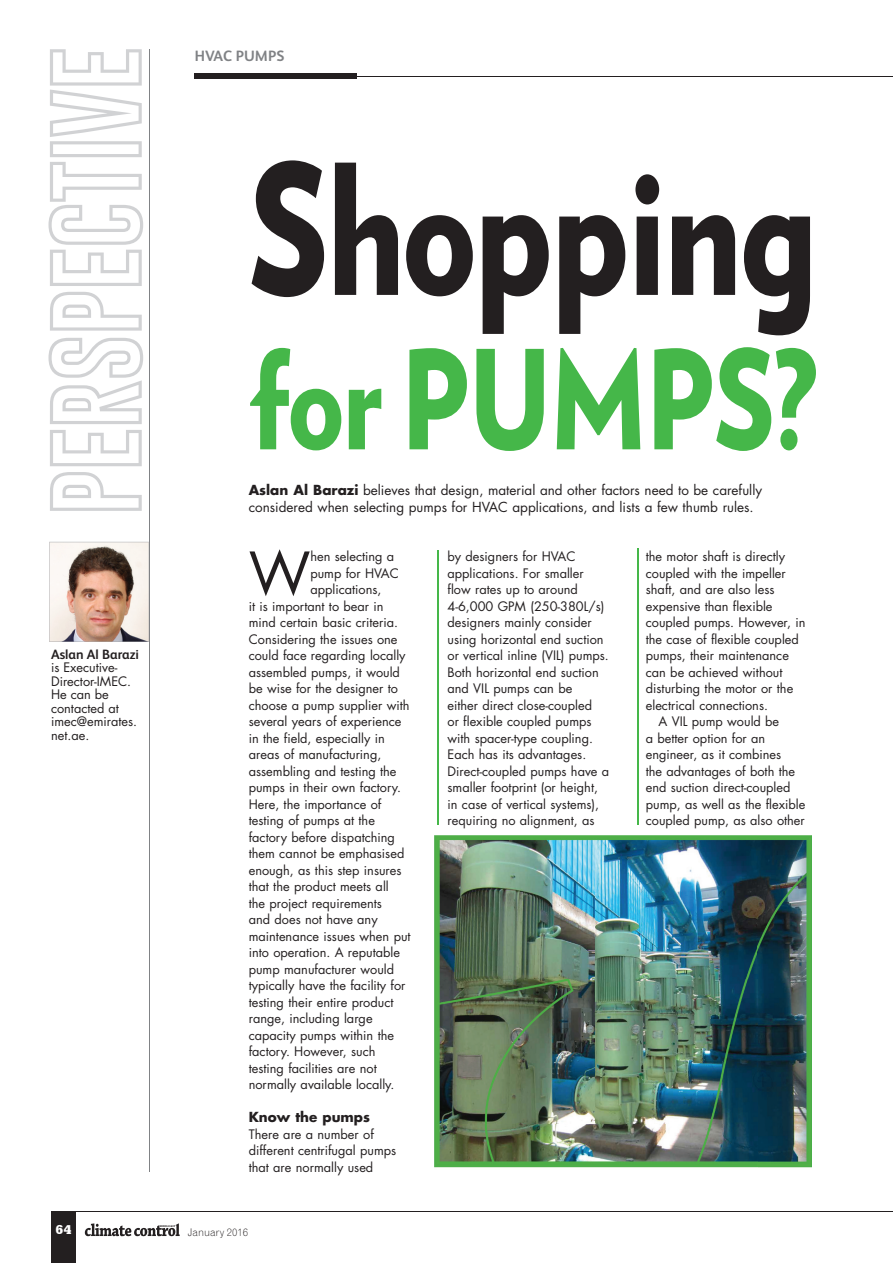
<style>
.page{position:relative;width:893px;height:1263px;background:#fff}
.page>*{position:absolute;margin:0;border:0;box-sizing:border-box;transform-origin:0 0}
.t1{font:900 180.45px "Verlag";letter-spacing:-.02em;color:#231f20;scale:.79 1}
.t2{font:900 137.1px "Verlag";letter-spacing:-.02em;color:#45b749;scale:.79 1}
.t3{font:700 92.55px "Gobold Hollow";letter-spacing:-.04em;color:#d1d2d4}
.t4{font:56.55px "Futura Std";color:#231f20}
.t5{font:700 15px "FS Albert";color:#808285}
.t6{font:13.5px/16.5px "Futura Std";color:#231f20}
.t7{font:700 13.5px "FS Albert";color:#231f20}
.t8{font:700 13.5px "Futura Std";color:#231f20}
.t9{font:900 13.5px "Serifa BT";color:#fff}
.t10{font:12.75px/16.5px "Futura Std";color:#231f20}
.t11{font:10.5px "Gothic 720 BT Light B";color:#231f20}
.s1{font-weight:700}
</style>
<div class="page">
<img style="left:49px;top:542px;width:100px;height:100px">
<hr style="left:149px;top:50px;width:1px;height:1122px;background:#808285">
<div style="left:195px;top:73px;width:162px;height:6px;background:#231f20"></div>
<hr style="left:198px;top:76px;width:695px;height:1px;background:#231f20">
<img style="left:434px;top:835px;width:377px;height:333px">
<hr style="left:437px;top:551px;width:2px;height:274px;background:#45b749">
<hr style="left:637px;top:549px;width:2px;height:276px;background:#45b749">
<div style="left:51px;top:1211px;width:25px;height:52px;background:#231f20"></div>
<svg style="left:85px;top:1223px;width:95px;height:13px"></svg>
<hr style="left:51px;top:1211px;width:842px;height:1px;background:#231f20">
<h3 class="t3" style="left:35px;top:517px;width:473px;rotate:-90deg">PERSPECTIVE</h3>
<p class="t5" style="left:195px;top:47px;width:91px">hVAC PUMPS</p>
<h1 class="t1" style="left:248px;top:81px;width:721px">Shopping</h1>
<h2 class="t2" style="left:248px;top:287px;width:722px">for PUMPS?</h2>
<p class="t6" style="left:249px;top:482px;width:515px"><span class="s1">Aslan Al Barazi</span> believes that design, material and other factors need to be carefully considered when selecting pumps for HVAC applications, and lists a few thumb rules.</p>
<p class="t10" style="left:448px;top:548px;width:163px">by designers for HVAC applications. For smaller flow rates up to around<br>4-6,000 GPM (250-380L/s) designers mainly consider using horizontal end suction or vertical inline (VIL) pumps.<br>Both horizontal end suction and VIL pumps can be<br>either direct close-coupled<br>or flexible coupled pumps with spacer-type coupling.<br>Each has its advantages.<br>Direct-coupled pumps have a smaller footprint (or height, in case of vertical systems), requiring no alignment, as</p>
<p class="t10" style="left:646px;top:548px;width:141px">the motor shaft is directly</p>
<h3 class="t4" style="left:249px;top:537px;width:63px">W</h3>
<p class="t10" style="left:310px;top:548px;width:85px">hen selecting a</p>
<p class="t10" style="left:310px;top:565px;width:90px">pump for HVAC</p>
<p class="t10" style="left:310px;top:581px;width:73px">applications,</p>
<p class="t10" style="left:249px;top:598px;width:136px">it is important to bear in</p>
<p class="t10" style="left:249px;top:614px;width:151px">mind certain basic criteria.</p>
<p class="t10" style="left:249px;top:631px;width:150px">Considering the issues one</p>
<p class="t10" style="left:249px;top:647px;width:158px">could face regarding locally</p>
<p class="t10" style="left:249px;top:664px;width:153px">assembled pumps, it would</p>
<p class="t10" style="left:249px;top:680px;width:151px">be wise for the designer to</p>
<p class="t10" style="left:249px;top:697px;width:162px">choose a pump supplier with</p>
<p class="t10" style="left:249px;top:713px;width:154px">several years of experience</p>
<p class="t10" style="left:249px;top:730px;width:138px">in the field, especially in</p>
<p class="t10" style="left:249px;top:746px;width:134px">areas of manufacturing,</p>
<p class="t10" style="left:249px;top:763px;width:149px">assembling and testing the</p>
<p class="t10" style="left:249px;top:779px;width:154px">pumps in their own factory.</p>
<p class="t10" style="left:249px;top:796px;width:134px">Here, the importance of</p>
<p class="t10" style="left:249px;top:812px;width:128px">testing of pumps at the</p>
<p class="t10" style="left:249px;top:829px;width:148px">factory before dispatching</p>
<p class="t10" style="left:249px;top:845px;width:157px">them cannot be emphasised</p>
<p class="t10" style="left:249px;top:862px;width:154px">enough, as this step insures</p>
<p class="t10" style="left:249px;top:878px;width:142px">that the product meets all</p>
<p class="t10" style="left:249px;top:895px;width:135px">the project requirements</p>
<p class="t10" style="left:249px;top:911px;width:130px">and does not have any</p>
<p class="t10" style="left:249px;top:928px;width:163px">maintenance issues when put</p>
<p class="t10" style="left:249px;top:944px;width:153px">into operation. A reputable</p>
<p class="t10" style="left:249px;top:961px;width:147px">pump manufacturer would</p>
<p class="t10" style="left:249px;top:977px;width:158px">typically have the facility for</p>
<p class="t10" style="left:249px;top:994px;width:146px">testing their entire product</p>
<p class="t10" style="left:249px;top:1010px;width:125px">range, including large</p>
<p class="t10" style="left:249px;top:1027px;width:147px">capacity pumps within the</p>
<p class="t10" style="left:249px;top:1043px;width:128px">factory. However, such</p>
<p class="t10" style="left:249px;top:1060px;width:130px">testing facilities are not</p>
<p class="t10" style="left:249px;top:1076px;width:147px">normally available locally.</p>
<p class="t8" style="left:249px;top:1108px;width:123px">Know the pumps</p>
<p class="t10" style="left:249px;top:1126px;width:149px">There are a number of different centrifugal pumps that are normally used</p>
<p class="t10" style="left:646px;top:565px;width:141px">coupled with the impeller</p>
<p class="t10" style="left:646px;top:581px;width:130px">shaft, and are also less</p>
<p class="t10" style="left:646px;top:598px;width:128px">expensive than flexible</p>
<p class="t10" style="left:646px;top:614px;width:161px">coupled pumps. However, in</p>
<p class="t10" style="left:646px;top:631px;width:155px">the case of flexible coupled</p>
<p class="t10" style="left:646px;top:647px;width:145px">pumps, their maintenance</p>
<p class="t10" style="left:646px;top:664px;width:138px">can be achieved without</p>
<p class="t10" style="left:646px;top:680px;width:149px">disturbing the motor or the</p>
<p class="t10" style="left:646px;top:697px;width:124px">electrical connections.</p>
<p class="t10" style="left:659px;top:713px;width:122px">A VIL pump would be</p>
<p class="t10" style="left:646px;top:730px;width:121px">a better option for an</p>
<p class="t10" style="left:646px;top:746px;width:137px">engineer, as it combines</p>
<p class="t10" style="left:646px;top:763px;width:151px">the advantages of both the</p>
<p class="t10" style="left:646px;top:779px;width:146px">end suction direct-coupled</p>
<p class="t10" style="left:646px;top:796px;width:161px">pump, as well as the flexible</p>
<p class="t10" style="left:646px;top:812px;width:161px">coupled pump, as also other</p>
<p class="t7" style="left:51px;top:646px;width:89px">Aslan Al Barazi</p>
<p class="t10" style="left:51px;top:661px;width:88px;line-height:13.5px">is Executive-<br>Director-IMEC.<br>He can be contacted at imec@emirates. net.ae.</p>
<p class="t9" style="left:56px;top:1221px;width:17px">64</p>
<p class="t11" style="left:188px;top:1226px;width:62px">January 2016</p>
</div>
